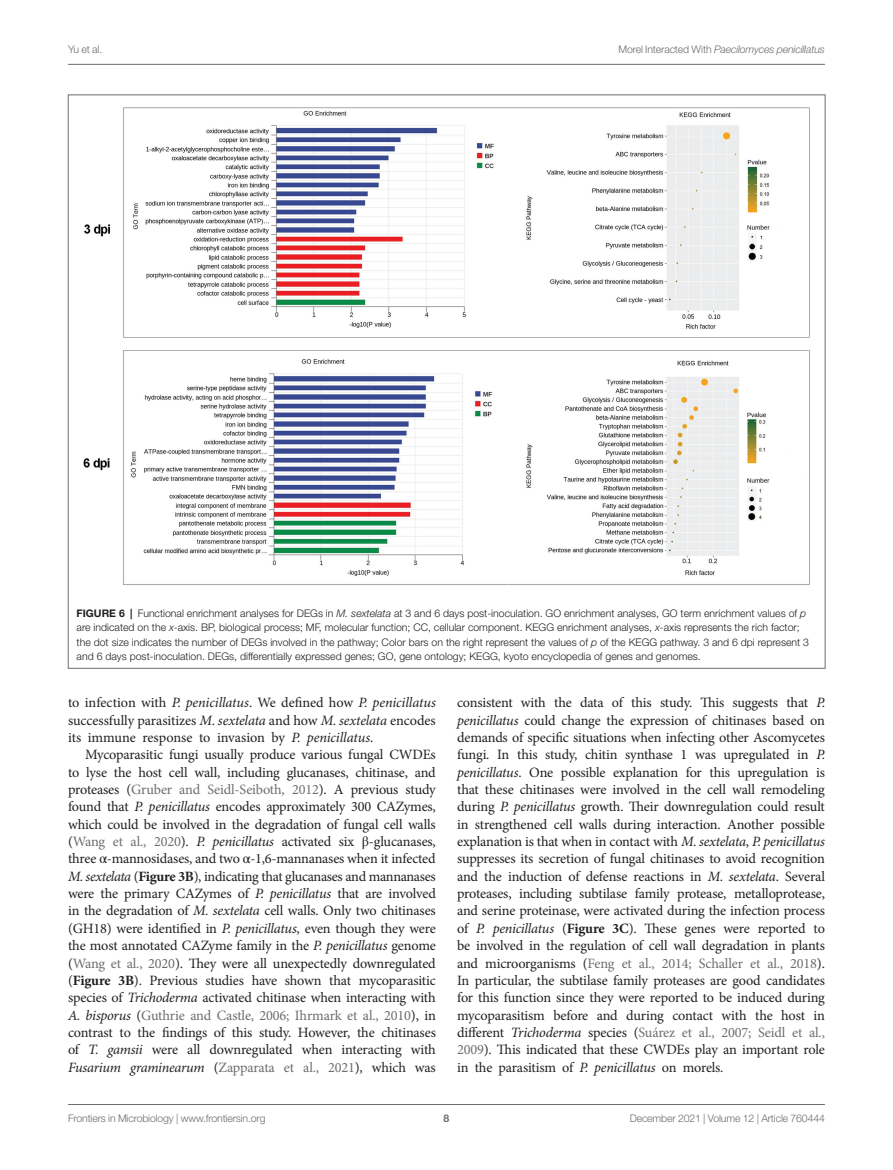
<style>
.page{position:relative;width:893px;height:1170px;background:#fff}
.page>*{position:absolute;margin:0;border:0;box-sizing:border-box;transform-origin:0 0}
.TEXT{font:14.25px/17.4px "Minion Pro";letter-spacing:-.01em;color:#231f20;text-align:justify}
.TEXT_FLUSH{font:14.25px/17.4px "Minion Pro";letter-spacing:-.005em;color:#231f20;text-align:justify}
.FIG_LEG{font:300 10.5px/14.2px "Helvetica Neue LT Std";color:#231f20}
.t1{font:300 10.5px "Helvetica Neue LT Std";letter-spacing:-.015em;color:#6c6d70}
.t2{font:italic 300 10.5px "Helvetica Neue LT Std";letter-spacing:-.015em;color:#6c6d70}
.t3{font:700 10.5px "Helvetica Neue LT Std";color:#6c6d70}
.s1{font-style:normal}
.s2{font-weight:700}
.s3{font-style:italic}
.s4{color:#6c6d70}
.s5{font-family:"STIX General"}
</style>
<div class="page">
<hr style="left:68px;top:64px;width:757px;height:1px;background:#6c6d70">
<hr style="left:68px;top:1104px;width:757px;height:1px;background:#6c6d70">
<img style="left:83px;top:107px;width:727px;height:478px">
<p class="t1" style="left:68px;top:42px;width:36px">Yu et al.</p>
<p class="t2" style="left:618px;top:43px;width:208px"><span class="s1">Morel Interacted With</span> Paecilomyces penicillatus</p>
<p class="FIG_LEG" style="left:77px;top:606px;width:734px"><span class="s2">FIGURE 6 |</span> Functional enrichment analyses for DEGs in <span class="s3">M. sextelata</span> at 3 and 6 days post-inoculation. GO enrichment analyses, GO term enrichment values of <span class="s3">p </span>are indicated on the <span class="s3">x</span>-axis. BP, biological process; MF, molecular function; CC, cellular component. KEGG enrichment analyses, <span class="s3">x</span>-axis represents the rich factor; the dot size indicates the number of DEGs involved in the pathway; Color bars on the right represent the values of <span class="s3">p</span> of the KEGG pathway. 3 and 6 dpi represent 3 and 6 days post-inoculation. DEGs, differentially expressed genes; GO, gene ontology; KEGG, kyoto encyclopedia of genes and genomes.</p>
<p class="TEXT_FLUSH" style="left:68px;top:694px;width:369px">to infection with <span class="s3">P. penicillatus</span>. We defined how <span class="s3">P. penicillatus </span>successfully parasitizes <span class="s3">M. sextelata</span> and how <span class="s3">M. sextelata</span> encodes its immune response to invasion by <span class="s3">P. penicillatus</span>.</p>
<p class="TEXT" style="left:68px;top:746px;width:369px;text-indent:17px">Mycoparasitic fungi usually produce various fungal CWDEs to lyse the host cell wall, including glucanases, chitinase, and proteases (<span class="s4">Gruber and Seidl-Seiboth, 2012</span>). A previous study found that <span class="s3">P. penicillatus</span> encodes approximately 300 CAZymes, which could be involved in the degradation of fungal cell walls (<span class="s4">Wang et al., 2020</span>). <span class="s3">P. penicillatus</span> activated six <span class="s5">β</span>-glucanases, three <span class="s5">α</span>-mannosidases, and two <span class="s5">α</span>-1,6-mannanases when it infected <span class="s3">M. sextelata</span> (<span class="s2">Figure 3B</span>), indicating that glucanases and mannanases were the primary CAZymes of <span class="s3">P. penicillatus</span> that are involved in the degradation of <span class="s3">M. sextelata</span> cell walls. Only two chitinases (GH18) were identified in <span class="s3">P. penicillatus</span>, even though they were the most annotated CAZyme family in the <span class="s3">P. penicillatus</span> genome (<span class="s4">Wang et al., 2020</span>). They were all unexpectedly downregulated (<span class="s2">Figure 3B</span>). Previous studies have shown that mycoparasitic species of <span class="s3">Trichoderma</span> activated chitinase when interacting with <span class="s3">A. bisporus</span> (<span class="s4">Guthrie and Castle, 2006; Ihrmark et al., 2010</span>), in contrast to the findings of this study. However, the chitinases of <span class="s3">T. gamsii</span> were all downregulated when interacting with <span class="s3">Fusarium graminearum</span> (<span class="s4">Zapparata et al., 2021</span>), which was</p>
<p class="TEXT" style="left:457px;top:694px;width:370px">consistent with the data of this study. This suggests that <span class="s3">P. penicillatus</span> could change the expression of chitinases based on demands of specific situations when infecting other Ascomycetes fungi. In this study, chitin synthase 1 was upregulated in <span class="s3">P. penicillatus</span>. One possible explanation for this upregulation is that these chitinases were involved in the cell wall remodeling during <span class="s3">P. penicillatus</span> growth. Their downregulation could result in strengthened cell walls during interaction. Another possible explanation is that when in contact with <span class="s3">M. sextelata</span>, <span class="s3">P. penicillatus </span>suppresses its secretion of fungal chitinases to avoid recognition and the induction of defense reactions in <span class="s3">M. sextelata</span>. Several proteases, including subtilase family protease, metalloprotease, and serine proteinase, were activated during the infection process of <span class="s3">P. penicillatus</span> (<span class="s2">Figure 3C</span>). These genes were reported to be involved in the regulation of cell wall degradation in plants and microorganisms (<span class="s4">Feng et al., 2014; Schaller et al., 2018</span>).<br>In particular, the subtilase family proteases are good candidates for this function since they were reported to be induced during mycoparasitism before and during contact with the host in different <span class="s3">Trichoderma</span> species (<span class="s4">Suárez et al., 2007; Seidl et al., 2009</span>). This indicated that these CWDEs play an important role in the parasitism of <span class="s3">P. penicillatus</span> on morels.</p>
<p class="t1" style="left:68px;top:1111px;width:199px">Frontiers in Microbiology | www.frontiersin.org</p>
<p class="t3" style="left:444px;top:1111px;width:7px">8</p>
<p class="t1" style="left:630px;top:1111px;width:197px">December 2021 | Volume 12 | Article 760444</p>
</div>
